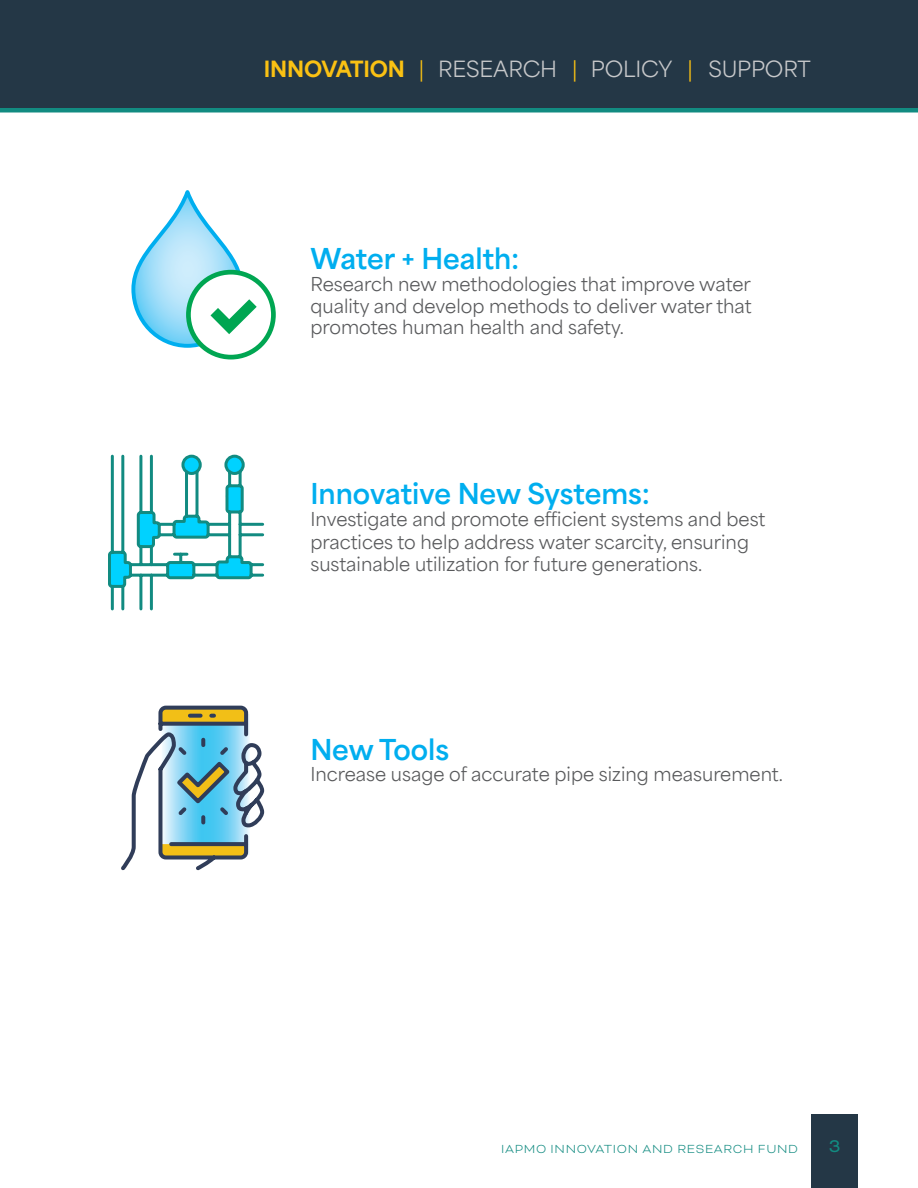
<style>
.page{position:relative;width:918px;height:1188px;background:#fff}
.page>*{position:absolute;margin:0;border:0;box-sizing:border-box;transform-origin:0 0}
.t1{font:700 27px "Area Normal";letter-spacing:-.005em;color:#00aeef}
.t2{font:21px "Area Normal";letter-spacing:-.01em;color:#c7c8ca}
.t3{font:19.5px "Bicyclette";color:#128b81}
.t4{font:18px/21.6px "Area Normal";color:#58595b;text-align:justify}
.t5{font:300 13.5px "Bicyclette";letter-spacing:.05em;color:#128b81}
.s1{font-weight:800;color:#fac113}
.s2{color:#fac113}
</style>
<div class="page">
<div style="left:812px;top:1115px;width:46px;height:73px;background:#243746"></div>
<div style="left:0;top:0;width:918px;height:108px;background:#243746"></div>
<hr style="left:0;top:108px;width:918px;height:4px;background:#128b81">
<svg style="left:121px;top:705px;width:144px;height:166px"></svg>
<svg style="left:108px;top:454px;width:157px;height:157px"></svg>
<svg style="left:188px;top:272px;width:85px;height:85px"></svg>
<div style="left:186px;top:270px;width:90px;height:90px;border:5px solid #00a652;border-radius:50%"></div>
<svg style="left:131px;top:190px;width:126px;height:160px"></svg>
<p class="t2" style="left:264px;top:51px;width:548px"><span class="s1">INNOVATION</span> <span class="s2">|</span> RESEARCH <span class="s2">|</span> POLICY <span class="s2">|</span> SUPPORT</p>
<h1 class="t1" style="left:310px;top:235px;width:210px">Water + Health:</h1>
<p class="t4" style="left:310px;top:271px;width:443px">Research new methodologies that improve water quality and develop methods to deliver water that promotes human health and safety.</p>
<h1 class="t1" style="left:310px;top:469px;width:341px">Innovative New Systems:</h1>
<p class="t4" style="left:310px;top:506px;width:456px;line-height:22.5px;text-align:left">Investigate and promote efficient systems and best practices to help address water scarcity, ensuring sustainable utilization for future generations.</p>
<h1 class="t1" style="left:310px;top:726px;width:140px">New Tools</h1>
<p class="t4" style="left:310px;top:761px;width:474px">Increase usage of accurate pipe sizing measurement.</p>
<p class="t5" style="left:501px;top:1141px;width:299px">IAPMO INNOVATION AND RESEARCH FUND</p>
<p class="t3" style="left:829px;top:1135px;width:13px">3</p>
</div>
